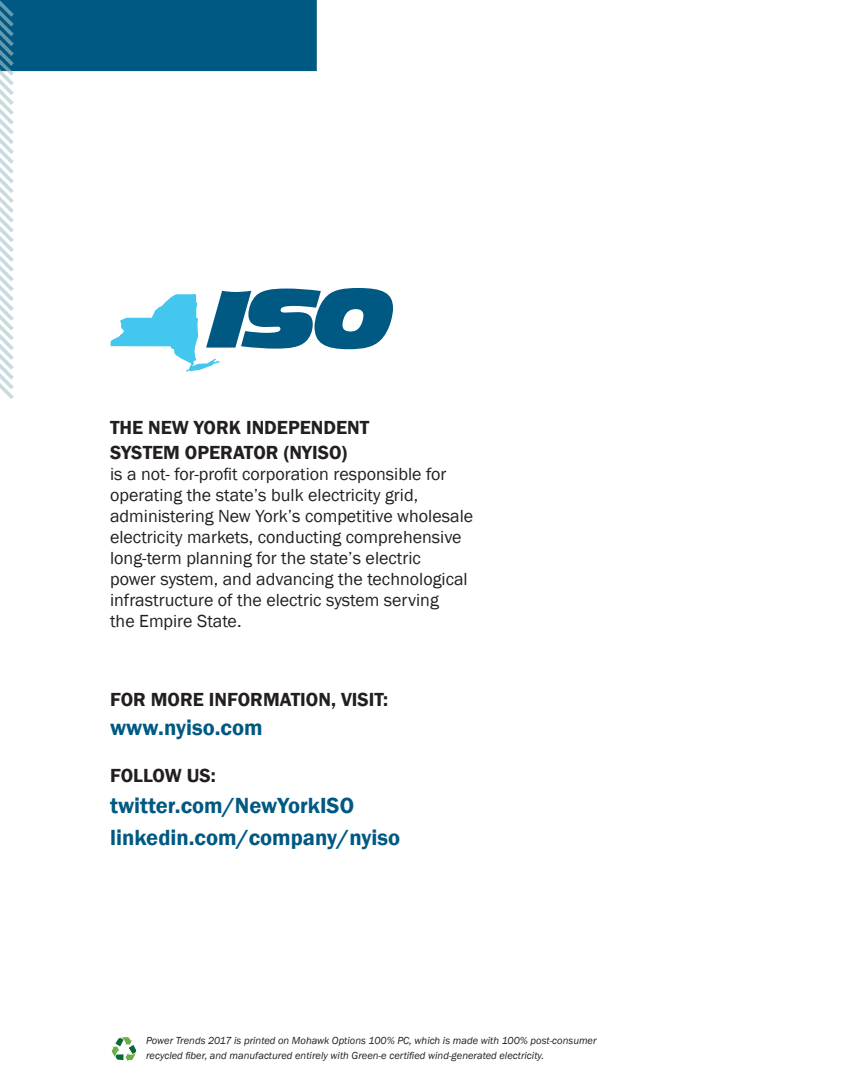
<style>
.page{position:relative;width:864px;height:1080px;background:#fff}
.page>*{position:absolute;margin:0;border:0;box-sizing:border-box;transform-origin:0 0}
.t1{font:600 22.5px "Franklin Gothic";color:#005982}
.t2{font:600 19.5px/25.2px "Franklin Gothic";color:#231f20}
.t3{font:18px/21px "Franklin Gothic";color:#231f20}
.t4{font:italic 10.5px "Franklin Gothic";color:#231f20}
</style>
<div class="page">
<svg style="left:0;top:0;width:393px;height:399px"></svg>
<img style="left:111px;top:1037px;width:26px;height:25px">
<p class="t2" style="left:110px;top:415px;width:261px">THE NEW YORK INDEPENDENT<br>SYSTEM OPERATOR (NYISO)</p>
<p class="t3" style="left:110px;top:464px;width:365px">is a not- for-profit corporation responsible for operating the state’s bulk electricity grid, administering New York’s competitive wholesale electricity markets, conducting comprehensive long-term planning for the state’s electric<br>power system, and advancing the technological infrastructure of the electric system serving<br>the Empire State.</p>
<p class="t2" style="left:110px;top:687px;width:280px">FOR MORE INFORMATION, VISIT:</p>
<p class="t1" style="left:110px;top:714px;width:154px">www.nyiso.com</p>
<p class="t2" style="left:110px;top:763px;width:107px">FOLLOW US:</p>
<p class="t1" style="left:110px;top:792px;width:245px">twitter.com/NewYorkISO</p>
<p class="t1" style="left:110px;top:824px;width:292px">linkedin.com/company/nyiso</p>
<p class="t4" style="left:146px;top:1034px;width:452px">Power Trends 2017 is printed on Mohawk Options 100% PC, which is made with 100% post-consumer</p>
<p class="t4" style="left:146px;top:1049px;width:400px">recycled fiber, and manufactured entirely with Green-e certified wind-generated electricity.</p>
</div>
